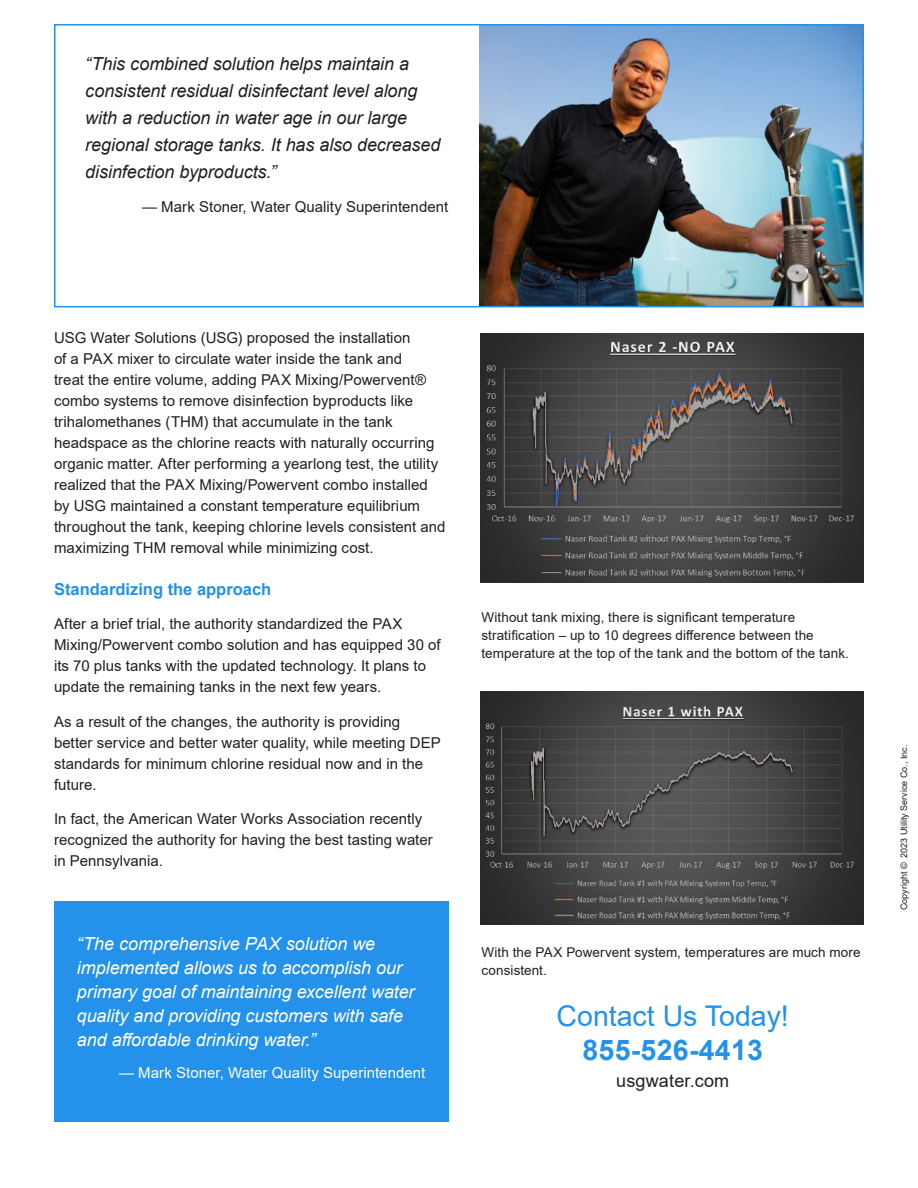
<style>
.page{position:relative;width:918px;height:1188px;background:#fff}
.page>*{position:absolute;margin:0;border:0;box-sizing:border-box;transform-origin:0 0}
.t1{font:28.5px "Arial";color:#2491eb}
.t2{font:700 28.5px "Arial";letter-spacing:.01em;color:#2491eb}
.t3{font:italic 18px/27px "Arial";letter-spacing:-.005em;color:#231f20}
.t4{font:italic 18px/24px "Arial";letter-spacing:-.005em;color:#fff}
.t5{font:18px "Arial";letter-spacing:.01em;color:#231f20}
.t6{font:700 16.5px "Arial";color:#2491eb}
.t7{font:15px/21px "Arial";color:#231f20}
.t8{font:15px "Arial";color:#fff}
.t9{font:13.5px/18px "Arial";letter-spacing:.005em;color:#231f20}
.t10{font:9px "Arial";color:#231f20}
</style>
<div class="page">
<div style="left:54px;top:902px;width:394px;height:220px;background:#2491eb"></div>
<img style="left:481px;top:333px;width:383px;height:250px">
<img style="left:480px;top:27px;width:381px;height:277px">
<div style="left:54px;top:24px;width:810px;height:283px;border:2px solid #2491eb"></div>
<img style="left:481px;top:692px;width:383px;height:233px">
<p class="t3" style="left:85px;top:50px;width:357px">“This combined solution helps maintain a consistent residual disinfectant level along with a reduction in water age in our large regional storage tanks. It has also decreased disinfection byproducts.”</p>
<p class="t7" style="left:142px;top:197px;width:308px">— Mark Stoner, Water Quality Superintendent</p>
<p class="t7" style="left:54px;top:329px;width:393px">USG Water Solutions (USG) proposed the installation<br>of a PAX mixer to circulate water inside the tank and<br>treat the entire volume, adding PAX Mixing/Powervent® combo systems to remove disinfection byproducts like trihalomethanes (THM) that accumulate in the tank headspace as the chlorine reacts with naturally occurring organic matter. After performing a yearlong test, the utility realized that the PAX Mixing/Powervent combo installed by USG maintained a constant temperature equilibrium throughout the tank, keeping chlorine levels consistent and maximizing THM removal while minimizing cost.</p>
<p class="t6" style="left:54px;top:583px;width:219px">Standardizing the approach</p>
<p class="t7" style="left:54px;top:614px;width:388px">After a brief trial, the authority standardized the PAX Mixing/Powervent combo solution and has equipped 30 of its 70 plus tanks with the updated technology. It plans to update the remaining tanks in the next few years.</p>
<p class="t7" style="left:54px;top:712px;width:388px">As a result of the changes, the authority is providing better service and better water quality, while meeting DEP standards for minimum chlorine residual now and in the future.</p>
<p class="t7" style="left:54px;top:809px;width:380px">In fact, the American Water Works Association recently recognized the authority for having the best tasting water in Pennsylvania.</p>
<p class="t4" style="left:77px;top:932px;width:339px">“The comprehensive PAX solution we implemented allows us to accomplish our primary goal of maintaining excellent water quality and providing customers with safe and affordable drinking water.”</p>
<p class="t8" style="left:119px;top:1066px;width:308px">— Mark Stoner, Water Quality Superintendent</p>
<p class="t9" style="left:482px;top:609px;width:369px">Without tank mixing, there is significant temperature stratification – up to 10 degrees difference between the temperature at the top of the tank and the bottom of the tank.</p>
<p class="t9" style="left:482px;top:944px;width:381px">With the PAX Powervent system, temperatures are much more consistent.</p>
<h1 class="t1" style="left:557px;top:1004px;width:234px">Contact Us Today!</h1>
<h1 class="t2" style="left:582px;top:1039px;width:182px">855-526-4413</h1>
<p class="t5" style="left:616px;top:1073px;width:115px">usgwater.com</p>
<p class="t10" style="left:900px;top:910px;width:167px;rotate:-90deg">Copyright © 2023 Utility Service Co., Inc.</p>
</div>
